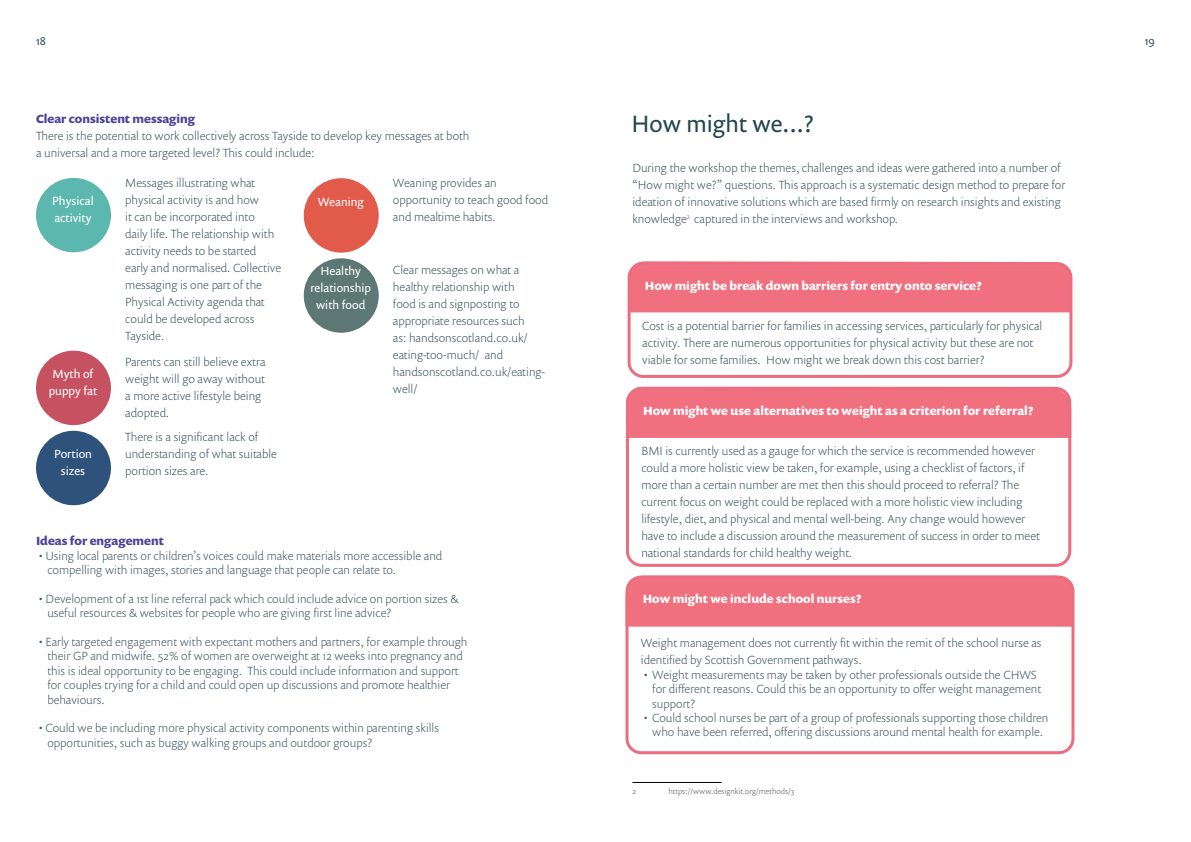
<style>
.page{position:relative;width:1191px;height:842px;background:#fff}
.page>*{position:absolute;margin:0;border:0;box-sizing:border-box;transform-origin:0 0}
.t1{font:24px "Prenton RP Pro";color:#22464e}
.Body_text_-_12pt_-_P{font:300 12px/17px "Prenton RP Pro";color:#3c5461}
.t2{font:300 12px/14.4px "Prenton RP Pro";color:#425664}
.t3{font:700 12px "Prenton RP Pro";color:#fff}
.Body_text_-_12pt_-_P-2{font:12px/17px "Prenton RP Pro";color:#fff;text-align:center}
.t4{font:700 12px "Prenton RP Pro";color:#4c4396}
.t5{font:12px "Prenton RP Pro";color:#3c5461}
.t6{font:300 8px "Prenton RP Pro";color:#595959}
</style>
<div class="page">
<div style="left:36px;top:178px;width:75px;height:74px;background:#5cb8af;border-radius:50%"></div>
<div style="left:36px;top:431px;width:75px;height:74px;background:#2e527c;border-radius:50%"></div>
<div style="left:36px;top:351px;width:75px;height:74px;background:#c65261;border-radius:50%"></div>
<div style="left:304px;top:178px;width:75px;height:75px;background:#e25a4a;border-radius:50%"></div>
<div style="left:304px;top:258px;width:75px;height:75px;background:#5d7874;border-radius:50%"></div>
<div style="left:631px;top:261px;width:440px;height:51px;background:#f17080"></div>
<div style="left:630px;top:386px;width:441px;height:52px;background:#f17080"></div>
<div style="left:627px;top:262px;width:445px;height:116px;border:3px solid #ed6d80;border-radius:14px"></div>
<hr style="left:632px;top:782px;width:89px;height:1px;background:#000">
<div style="left:626px;top:387px;width:445px;height:180px;border:3px solid #ed6d80;border-radius:14px"></div>
<div style="left:629px;top:575px;width:445px;height:52px;background:#f17080"></div>
<div style="left:625px;top:576px;width:449px;height:178px;border:3px solid #ed6d80;border-radius:14px"></div>
<p class="t5" style="left:36px;top:33px;width:11px">18</p>
<p class="t5" style="left:1144px;top:33px;width:12px">19</p>
<p class="t4" style="left:36px;top:110px;width:161px">Clear consistent messaging</p>
<p class="Body_text_-_12pt_-_P" style="left:36px;top:127px;width:435px">There is the potential to work collectively across Tayside to develop key messages at both a universal and a more targeted level? This could include:</p>
<p class="Body_text_-_12pt_-_P-2" style="left:52px;top:192px;width:43px;text-align:left">Physical activity</p>
<p class="Body_text_-_12pt_-_P-2" style="left:49px;top:365px;width:50px">Myth of puppy fat</p>
<p class="Body_text_-_12pt_-_P-2" style="left:54px;top:445px;width:40px">Portion sizes</p>
<p class="Body_text_-_12pt_-_P" style="left:125px;top:174px;width:157px">Messages illustrating what physical activity is and how<br>it can be incorporated into<br>daily life. The relationship with activity needs to be started early and normalised. Collective messaging is one part of the<br>Physical Activity agenda that could be developed across<br>Tayside.</p>
<p class="Body_text_-_12pt_-_P" style="left:125px;top:353px;width:142px">Parents can still believe extra weight will go away without a more active lifestyle being adopted.</p>
<p class="Body_text_-_12pt_-_P" style="left:125px;top:428px;width:153px">There is a significant lack of understanding of what suitable portion sizes are.</p>
<p class="Body_text_-_12pt_-_P-2" style="left:318px;top:193px;width:48px">Weaning</p>
<p class="Body_text_-_12pt_-_P-2" style="left:310px;top:262px;width:62px">Healthy relationship with food</p>
<p class="Body_text_-_12pt_-_P" style="left:393px;top:174px;width:157px">Weaning provides an opportunity to teach good food and mealtime habits.</p>
<p class="Body_text_-_12pt_-_P" style="left:393px;top:261px;width:154px">Clear messages on what a healthy relationship with<br>food is and signposting to appropriate resources such<br>as: handsonscotland.co.uk/ eating-too-much/ and handsonscotland.co.uk/eating&shy;well/</p>
<p class="t4" style="left:36px;top:533px;width:129px">Ideas for engagement</p>
<p class="t2" style="left:47px;top:548px;width:396px;text-indent:-9px">• Using local parents or children’s voices could make materials more accessible and compelling with images, stories and language that people can relate to.</p>
<p class="t2" style="left:47px;top:591px;width:412px;text-indent:-9px">• Development of a 1st line referral pack which could include advice on portion sizes &amp; useful resources &amp; websites for people who are giving first line advice?</p>
<p class="t2" style="left:47px;top:634px;width:421px;text-indent:-9px">• Early targeted engagement with expectant mothers and partners, for example through their GP and midwife. 52% of women are overweight at 12 weeks into pregnancy and this is ideal opportunity to be engaging. This could include information and support for couples trying for a child and could open up discussions and promote healthier behaviours.</p>
<p class="t2" style="left:47px;top:721px;width:393px;text-indent:-9px">• Could we be including more physical activity components within parenting skills opportunities, such as buggy walking groups and outdoor groups?</p>
<p class="t1" style="left:631px;top:108px;width:184px">How might we...?</p>
<p class="Body_text_-_12pt_-_P" style="left:632px;top:159px;width:434px">During the workshop the themes, challenges and ideas were gathered into a number of “How might we?” questions. This approach is a systematic design method to prepare for ideation of innovative solutions which are based firmly on research insights and existing knowledge<sup>2</sup> captured in the interviews and workshop.</p>
<p class="t3" style="left:645px;top:277px;width:339px">How might be break down barriers for entry onto service?</p>
<p class="Body_text_-_12pt_-_P" style="left:642px;top:317px;width:402px">Cost is a potential barrier for families in accessing services, particularly for physical activity. There are numerous opportunities for physical activity but these are not viable for some families. How might we break down this cost barrier?</p>
<p class="t3" style="left:643px;top:402px;width:392px">How might we use alternatives to weight as a criterion for referral?</p>
<p class="Body_text_-_12pt_-_P" style="left:641px;top:442px;width:400px">BMI is currently used as a gauge for which the service is recommended however could a more holistic view be taken, for example, using a checklist of factors, if more than a certain number are met then this should proceed to referral? The current focus on weight could be replaced with a more holistic view including lifestyle, diet, and physical and mental well-being. Any change would however have to include a discussion around the measurement of success in order to meet national standards for child healthy weight.</p>
<p class="t3" style="left:642px;top:591px;width:221px">How might we include school nurses?</p>
<p class="Body_text_-_12pt_-_P" style="left:641px;top:634px;width:402px">Weight management does not currently fit within the remit of the school nurse as identified by Scottish Government pathways.</p>
<p class="t2" style="left:652px;top:667px;width:390px;text-indent:-9px">• Weight measurements may be taken by other professionals outside the CHWS for different reasons. Could this be an opportunity to offer weight management support?</p>
<p class="t2" style="left:644px;top:710px;width:406px;text-align:center">• Could school nurses be part of a group of professionals supporting those children who have been referred, offering discussions around mental health for example.</p>
<p class="t6" style="left:632px;top:786px;width:5px">2</p>
<p class="t6" style="left:668px;top:786px;width:127px">https://www.designkit.org/methods/3</p>
</div>
